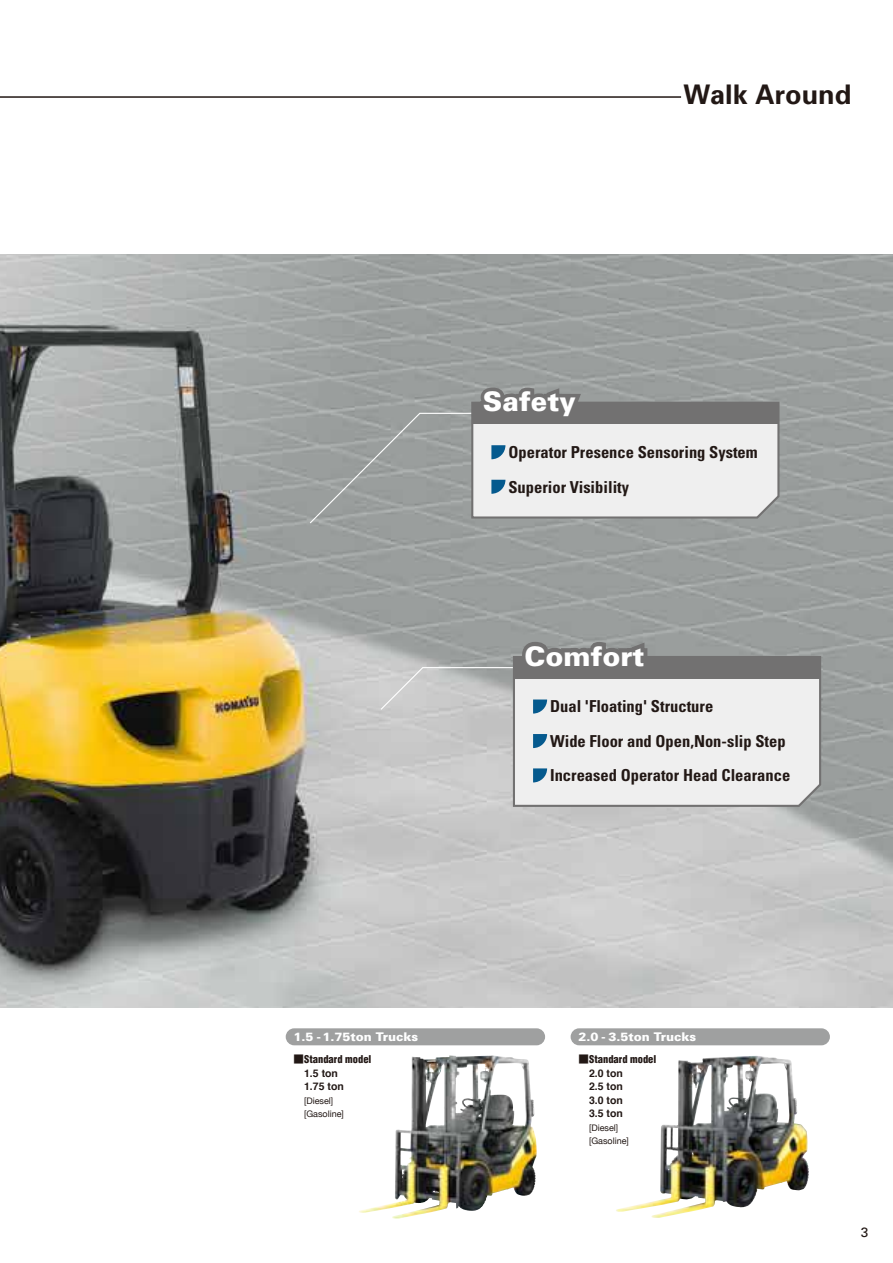
<style>
.page{position:relative;width:893px;height:1263px;background:#fff}
.page>*{position:absolute;margin:0;border:0;box-sizing:border-box;transform-origin:0 0}
.t1{font:900 27px "Univers";color:#fff}
.t2{font:700 27px "Univers";color:#221815}
.t3{font:700 condensed 16.5px/34.5px "Univers";color:#221815}
.t4{font:13.5px "Univers";color:#221815}
.t5{font:900 12px "Univers";color:#fff}
.t6{font:700 10.5px/13.5px "Helvetica";color:#221815}
.t7{font:900 condensed 10.5px/13.5px "Helvetica";color:#221815}
.t8{font:9px/13.5px "Helvetica Neue";color:#221815}
.s1{font-family:"Shin Go Pro";font-weight:700;font-stretch:normal}
.s2{font-weight:700;font-stretch:normal}
.s3{font-family:"Shin Go Pro"}
.s4{font-weight:900;font-stretch:condensed}
</style>
<div class="page">
<img style="left:0;top:254px;width:893px;height:753px">
<hr style="left:0;top:96px;width:681px;height:2px;background:#221815">
<div style="left:286px;top:1028px;width:259px;height:17px;background:#9fa0a0;border-radius:9px"></div>
<div style="left:571px;top:1028px;width:259px;height:17px;background:#9fa0a0;border-radius:9px"></div>
<img style="left:616px;top:1056px;width:147px;height:162px">
<svg style="left:309px;top:383px;width:471px;height:142px"></svg>
<svg style="left:651px;top:655px;width:171px;height:153px"></svg>
<div style="left:514px;top:657px;width:306px;height:21px;background:#727171"></div>
<svg style="left:379px;top:637px;width:272px;height:489px"></svg>
<img style="left:395px;top:1056px;width:54px;height:145px">
<p class="t2" style="left:684px;top:77px;width:169px">Walk Around</p>
<p class="t1" style="left:483px;top:385px;width:94px">Safety</p>
<p class="t3" style="left:508px;top:435px;width:251px">Operator Presence Sensoring System<br>Superior Visibility</p>
<p class="t1" style="left:525px;top:639px;width:121px">Comfort</p>
<p class="t3" style="left:550px;top:689px;width:242px">Dual 'Floating' Structure<br>Wide Floor and Open,Non-slip Step<br>Increased Operator Head Clearance</p>
<p class="t5" style="left:294px;top:1030px;width:126px">1.5 -1.75ton Trucks</p>
<p class="t5" style="left:579px;top:1030px;width:119px">2.0 - 3.5ton Trucks</p>
<p class="t7" style="left:304px;top:1053px;width:69px;text-indent:-10px"><span class="s1">■</span>Standard model<br><span class="s2">1.5 ton<br>1.75 ton</span></p>
<p class="t8" style="left:304px;top:1094px;width:41px">[Diesel] [Gasoline]</p>
<p class="t6" style="left:589px;top:1053px;width:69px;text-indent:-10px"><span class="s3">■</span><span class="s4">Standard model<br></span>2.0 ton<br>2.5 ton<br>3.0 ton<br>3.5 ton</p>
<p class="t8" style="left:589px;top:1121px;width:41px">[Diesel] [Gasoline]</p>
<p class="t4" style="left:861px;top:1223px;width:9px">3</p>
</div>
